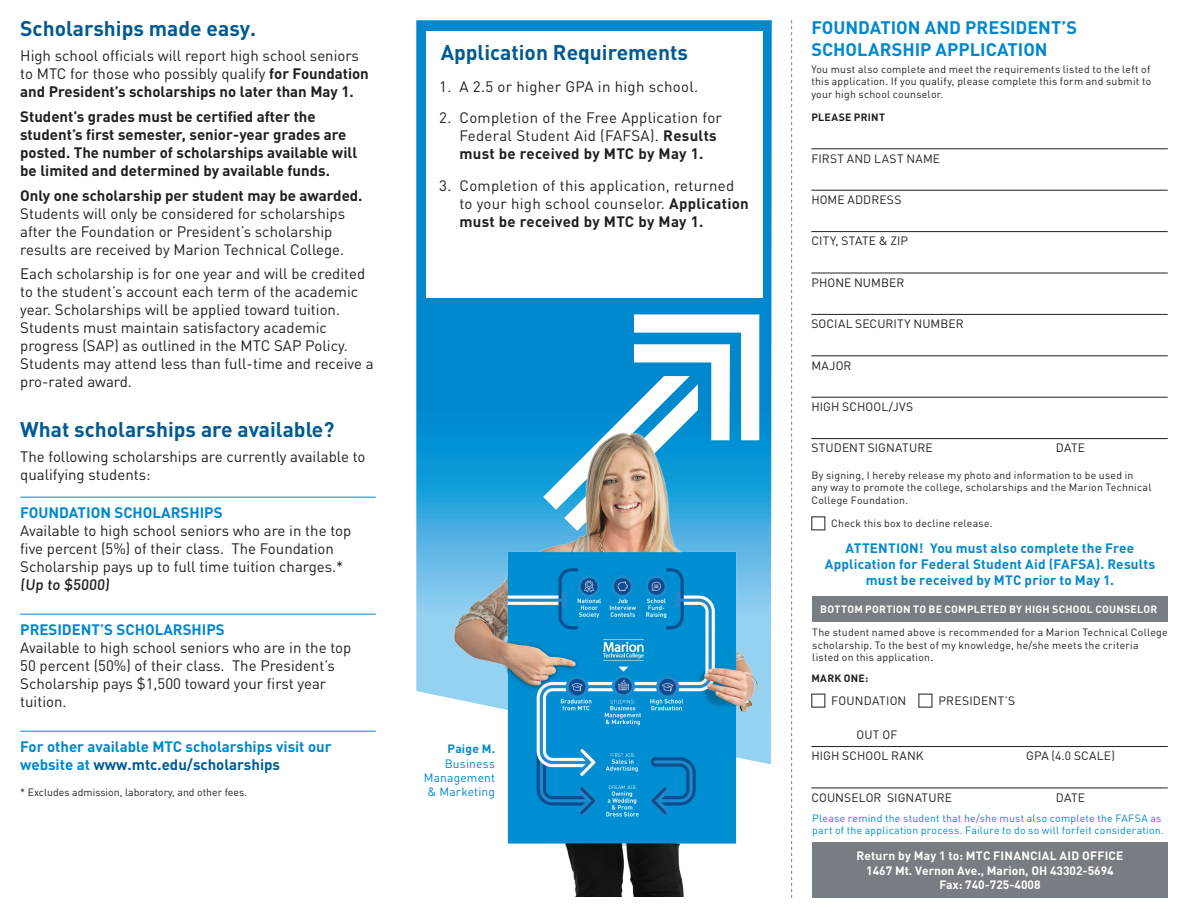
<style>
.page{position:relative;width:1188px;height:918px;background:#fff}
.page>*{position:absolute;margin:0;border:0;box-sizing:border-box;transform-origin:0 0}
.Sub_Heading{font:700 21px "DINOT";color:#005a93}
.t1{font:700 18px/21.6px "DINOT";color:#0088ce}
.Sub_Heading-2{font:15px/18px "DINOT";color:#231f20}
.Sub_Heading-3{font:15px/18px "DINOT";letter-spacing:.02em;color:#231f20}
.Sub_Heading-4{font:700 15px/18px "DINOT";color:#231f20}
.Sub_Heading-5{font:700 15px/18px "DINOT";color:#0088ce}
.t2{font:700 13.5px/16.2px "DINOT";letter-spacing:.015em;color:#0088ce;text-align:center}
.t3{font:12px "DINOT";letter-spacing:.01em;color:#231f20}
.t4{font:700 12px "DINOT";color:#fff}
.t5{font:700 12px "DINOT";letter-spacing:.02em;color:#fff}
.t6{font:12px/14.4px "DINOT";letter-spacing:.015em;color:#0088ce;text-align:right}
.t7{font:12px "DINOT";letter-spacing:.03em;color:#231f20}
.t8{font:700 12px "DINOT";letter-spacing:.02em;color:#0088ce}
.Sub_Heading-6{font:10.5px/12.6px "DINOT";letter-spacing:.02em;color:#231f20}
.t9{font:10.5px/12.6px "DINOT";letter-spacing:.02em;color:#0088ce}
.t10{font:700 10.5px "DINOT";letter-spacing:.025em;color:#fff}
.Sub_Heading-7{font:10.5px "DINOT";color:#231f20}
.t11{font:700 10.5px "DINOT";letter-spacing:.025em;color:#231f20}
.s1{font-weight:700}
.s2{font-weight:700;color:#0088ce}
.s3{font-weight:500}
.s4{color:#005a93}
</style>
<div class="page">
<svg style="left:416px;top:20px;width:356px;height:744px;background:#269ad6"></svg>
<div style="left:812px;top:596px;width:356px;height:25px;background:#787d83"></div>
<div style="left:812px;top:842px;width:356px;height:56px;background:#787d83"></div>
<hr style="left:811px;top:148px;width:357px;height:1px;background:#231f20">
<hr style="left:811px;top:190px;width:357px;height:1px;background:#231f20">
<hr style="left:811px;top:231px;width:357px;height:1px;background:#231f20">
<hr style="left:811px;top:273px;width:357px;height:1px;background:#231f20">
<hr style="left:811px;top:314px;width:357px;height:1px;background:#231f20">
<hr style="left:811px;top:355px;width:357px;height:1px;background:#231f20">
<hr style="left:811px;top:397px;width:357px;height:1px;background:#231f20">
<hr style="left:811px;top:438px;width:357px;height:1px;background:#231f20">
<svg style="left:791px;top:20px;width:1px;height:878px"></svg>
<hr style="left:811px;top:746px;width:357px;height:1px;background:#231f20">
<hr style="left:811px;top:788px;width:357px;height:1px;background:#231f20">
<hr style="left:20px;top:497px;width:356px;height:1px;background:#0088ce">
<hr style="left:20px;top:614px;width:356px;height:1px;background:#0088ce">
<hr style="left:20px;top:731px;width:356px;height:1px;background:#0088ce">
<div style="left:426px;top:31px;width:336px;height:267px;background:#fff"></div>
<svg style="left:543px;top:314px;width:216px;height:104px;fill:#0088ce"></svg>
<img style="left:442px;top:418px;width:326px;height:478px">
<p class="Sub_Heading" style="left:20px;top:15px;width:237px">Scholarships made easy.</p>
<p class="Sub_Heading-2" style="left:20px;top:46px;width:350px">High school officials will report high school seniors to MTC for those who possibly qualify <span class="s1">for Foundation and President’s scholarships no later than May 1.</span></p>
<p class="Sub_Heading-4" style="left:20px;top:107px;width:339px">Student’s grades must be certified after the student’s first semester, senior-year grades are posted. The number of scholarships available will be limited and determined by available funds.</p>
<p class="Sub_Heading-2" style="left:20px;top:186px;width:344px"><span class="s1">Only one scholarship per student may be awarded.<br></span>Students will only be considered for scholarships after the Foundation or President’s scholarship results are received by Marion Technical College.</p>
<p class="Sub_Heading-2" style="left:20px;top:265px;width:355px">Each scholarship is for one year and will be credited to the student’s account each term of the academic year. Scholarships will be applied toward tuition.<br>Students must maintain satisfactory academic progress (SAP) as outlined in the MTC SAP Policy.<br>Students may attend less than full-time and receive a pro-rated award.</p>
<p class="Sub_Heading" style="left:20px;top:415px;width:316px">What scholarships are available?</p>
<p class="Sub_Heading-2" style="left:20px;top:447px;width:347px">The following scholarships are currently available to qualifying students:</p>
<p class="Sub_Heading-2" style="left:20px;top:503px;width:333px"><span class="s2">FOUNDATION SCHOLARSHIPS<br></span>Available to high school seniors who are in the top five percent (5%) of their class. The Foundation Scholarship pays up to full time tuition charges.* <span class="s3">(Up to $5000)</span></p>
<p class="Sub_Heading-2" style="left:20px;top:620px;width:333px"><span class="s2">PRESIDENT’S SCHOLARSHIPS<br></span>Available to high school seniors who are in the top 50 percent (50%) of their class. The President’s Scholarship pays $1,500 toward your first year tuition.</p>
<p class="Sub_Heading-5" style="left:20px;top:737px;width:313px">For other available MTC scholarships visit our website at <span class="s4">www.mtc.edu/scholarships</span></p>
<p class="Sub_Heading-7" style="left:20px;top:786px;width:228px">* Excludes admission, laboratory, and other fees.</p>
<p class="Sub_Heading" style="left:441px;top:39px;width:249px">Application Requirements</p>
<p class="Sub_Heading-3" style="left:439px;top:77px;width:261px">1. A 2.5 or higher GPA in high school.</p>
<p class="Sub_Heading-3" style="left:459px;top:109px;width:264px;text-indent:-20px">2. Completion of the Free Application for<br>Federal Student Aid (FAFSA). <span class="s1">Results must be received by MTC by May 1.</span></p>
<p class="Sub_Heading-3" style="left:459px;top:176px;width:291px;text-indent:-20px">3. Completion of this application, returned to your high school counselor. <span class="s1">Application must be received by MTC by May 1.</span></p>
<p class="t8" style="left:447px;top:741px;width:49px">Paige M.</p>
<p class="t6" style="left:424px;top:756px;width:73px">Business<br>Management &amp; Marketing</p>
<p class="t1" style="left:811px;top:16px;width:267px">FOUNDATION AND PRESIDENT’S<br>SCHOLARSHIP APPLICATION</p>
<p class="Sub_Heading-6" style="left:811px;top:63px;width:341px;text-align:justify">You must also complete and meet the requirements listed to the left of this application. If you qualify, please complete this form and submit to your high school counselor.</p>
<p class="t11" style="left:811px;top:111px;width:75px">PLEASE PRINT</p>
<p class="t7" style="left:811px;top:151px;width:130px">FIRST AND LAST NAME</p>
<p class="t3" style="left:811px;top:192px;width:92px">HOME ADDRESS</p>
<p class="t3" style="left:811px;top:234px;width:98px">CITY, STATE &amp; ZIP</p>
<p class="t3" style="left:811px;top:275px;width:94px">PHONE NUMBER</p>
<p class="t3" style="left:811px;top:316px;width:154px">SOCIAL SECURITY NUMBER</p>
<p class="t3" style="left:811px;top:358px;width:42px">MAJOR</p>
<p class="t3" style="left:811px;top:399px;width:103px">HIGH SCHOOL/JVS</p>
<p class="t3" style="left:811px;top:441px;width:123px">STUDENT SIGNATURE</p>
<p class="t3" style="left:1056px;top:441px;width:31px">DATE</p>
<p class="Sub_Heading-6" style="left:811px;top:468px;width:342px">By signing, I hereby release my photo and information to be used in any way to promote the college, scholarships and the Marion Technical<br>College Foundation.</p>
<p class="Sub_Heading-6" style="left:831px;top:517px;width:163px">Check this box to decline release.</p>
<p class="t2" style="left:825px;top:539px;width:332px">ATTENTION! You must also complete the Free<br>Application for Federal Student Aid (FAFSA). Results must be received by MTC prior to May 1.</p>
<p class="t10" style="left:820px;top:602px;width:339px">BOTTOM PORTION TO BE COMPLETED BY HIGH SCHOOL COUNSELOR</p>
<p class="Sub_Heading-6" style="left:812px;top:626px;width:357px">The student named above is recommended for a Marion Technical College scholarship. To the best of my knowledge, he/she meets the criteria listed on this application.</p>
<p class="t11" style="left:811px;top:671px;width:59px">MARK ONE:</p>
<p class="t3" style="left:831px;top:693px;width:77px">FOUNDATION</p>
<p class="t3" style="left:938px;top:693px;width:78px">PRESIDENT’S</p>
<p class="t3" style="left:856px;top:727px;width:43px">OUT OF</p>
<p class="t3" style="left:811px;top:749px;width:114px">HIGH SCHOOL RANK</p>
<p class="t3" style="left:1026px;top:749px;width:90px">GPA (4.0 SCALE)</p>
<p class="t3" style="left:811px;top:790px;width:142px">COUNSELOR SIGNATURE</p>
<p class="t3" style="left:1056px;top:790px;width:31px">DATE</p>
<p class="t9" style="left:812px;top:811px;width:353px">Please remind the student that he/she must also complete the FAFSA as part of the application process. Failure to do so will forfeit consideration.</p>
<p class="t5" style="left:856px;top:848px;width:269px">Return by May 1 to: MTC FINANCIAL AID OFFICE</p>
<p class="t4" style="left:866px;top:862px;width:249px">1467 Mt. Vernon Ave., Marion, OH 43302-5694</p>
<p class="t4" style="left:939px;top:877px;width:103px">Fax: 740-725-4008</p>
</div>
